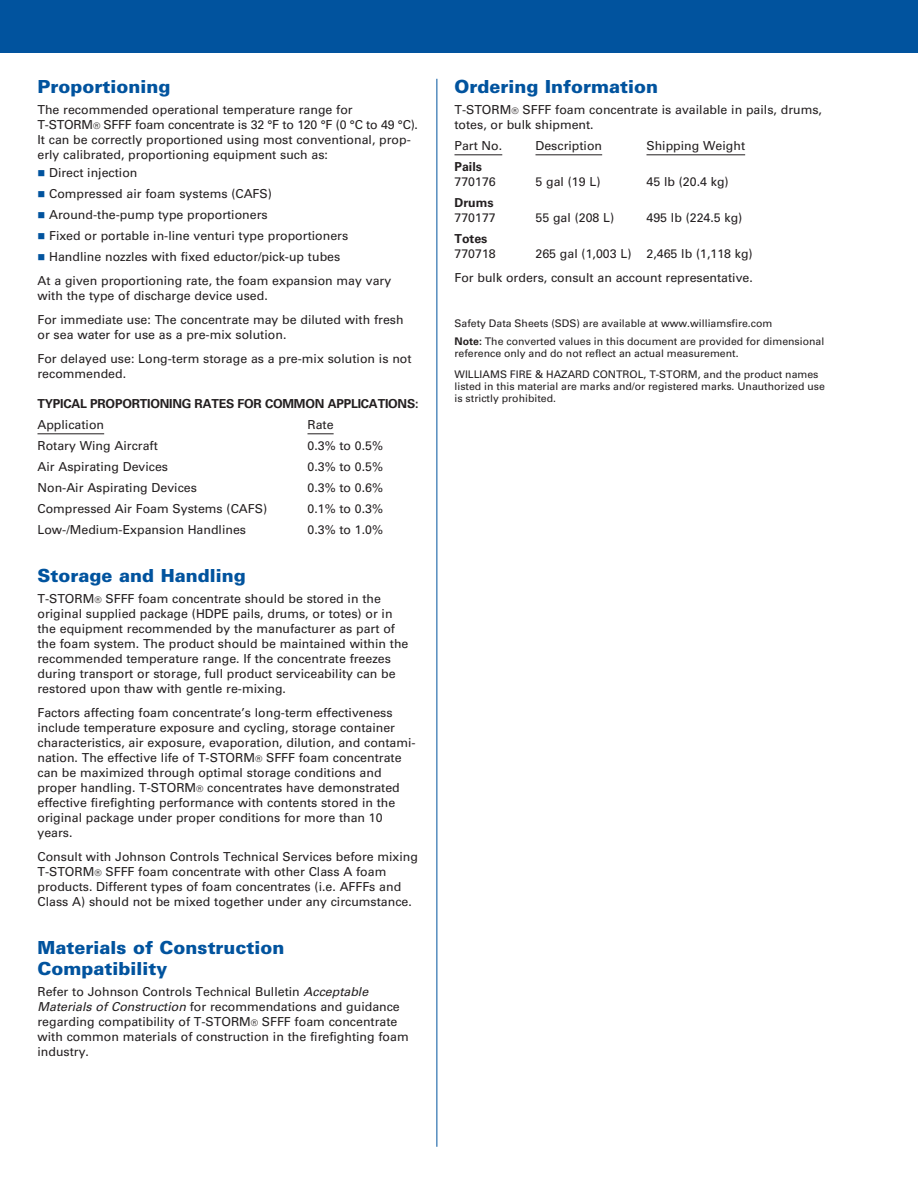
<style>
.page{position:relative;width:918px;height:1188px;background:#fff}
.page>*{position:absolute;margin:0;border:0;box-sizing:border-box;transform-origin:0 0}
._03_12_pt_Blue_Heade{font:900 18px/21px "Univers LT Std";color:#01539e}
._06_Text_8_25{font:12.3px/15px "Univers LT Std";color:#231f20}
._05_Text_1st_Graph{font:12.3px/15px "Univers LT Std";color:#231f20}
._09_Tabbed_Copy{font:12.3px/15px "Univers LT Std";color:#231f20}
._08_Bullet_Text{font:12.3px "Univers LT Std";color:#231f20}
._04_Bold_Subhead{font:700 12.3px "Univers LT Std";letter-spacing:-.02em;color:#231f20}
._07_Bullet_Text_1st{font:12.3px "Univers LT Std";color:#231f20}
._16_Note_7_pt__type{font:10.5px/12px "Univers LT Std";color:#231f20}
.s1{font-size:9px}
.s2{color:#01539e}
.s3{font-style:italic}
.s4{font-weight:700}
</style>
<div class="page">
<div style="left:0;top:0;width:918px;height:52px;background:#01539e"></div>
<hr style="left:436px;top:79px;width:1px;height:1068px;background:#01539e">
<hr style="left:38px;top:433px;width:66px;height:1px;background:#231f20">
<svg style="left:308px;top:433px;width:26px;height:1px"></svg>
<hr style="left:454px;top:154px;width:48px;height:1px;background:#231f20">
<hr style="left:536px;top:154px;width:66px;height:1px;background:#231f20">
<hr style="left:646px;top:154px;width:99px;height:1px;background:#231f20">
<p class="_03_12_pt_Blue_Heade" style="left:38px;top:76px;width:135px">Proportioning</p>
<p class="_05_Text_1st_Graph" style="left:38px;top:103px;width:382px">The recommended operational temperature range for T-STORM<span class="s1">®</span> SFFF foam concentrate is 32 °F to 120 °F (0 °C to 49 °C).<br>It can be correctly proportioned using most conventional, prop&shy;erly calibrated, proportioning equipment such as:</p>
<p class="_07_Bullet_Text_1st" style="left:38px;top:166px;width:101px"><span class="s2">■</span> Direct injection</p>
<p class="_08_Bullet_Text" style="left:38px;top:187px;width:236px"><span class="s2">■</span> Compressed air foam systems (CAFS)</p>
<p class="_08_Bullet_Text" style="left:38px;top:208px;width:232px"><span class="s2">■</span> Around-the-pump type proportioners</p>
<p class="_08_Bullet_Text" style="left:38px;top:229px;width:312px"><span class="s2">■</span> Fixed or portable in-line venturi type proportioners</p>
<p class="_08_Bullet_Text" style="left:38px;top:250px;width:304px"><span class="s2">■</span> Handline nozzles with fixed eductor/pick-up tubes</p>
<p class="_06_Text_8_25" style="left:38px;top:274px;width:355px">At a given proportioning rate, the foam expansion may vary with the type of discharge device used.</p>
<p class="_06_Text_8_25" style="left:38px;top:313px;width:368px">For immediate use: The concentrate may be diluted with fresh or sea water for use as a pre-mix solution.</p>
<p class="_06_Text_8_25" style="left:38px;top:352px;width:376px">For delayed use: Long-term storage as a pre-mix solution is not recommended.</p>
<p class="_04_Bold_Subhead" style="left:38px;top:397px;width:383px">TYPICAL PROPORTIONING RATES FOR COMMON APPLICATIONS:</p>
<p class="_09_Tabbed_Copy" style="left:38px;top:418px;width:68px">Application</p>
<p class="_09_Tabbed_Copy" style="left:308px;top:418px;width:28px">Rate</p>
<p class="_09_Tabbed_Copy" style="left:38px;top:439px;width:122px">Rotary Wing Aircraft</p>
<p class="_09_Tabbed_Copy" style="left:307px;top:439px;width:77px">0.3% to 0.5%</p>
<p class="_09_Tabbed_Copy" style="left:38px;top:460px;width:132px">Air Aspirating Devices</p>
<p class="_09_Tabbed_Copy" style="left:307px;top:460px;width:77px">0.3% to 0.5%</p>
<p class="_09_Tabbed_Copy" style="left:38px;top:481px;width:161px">Non-Air Aspirating Devices</p>
<p class="_09_Tabbed_Copy" style="left:307px;top:481px;width:77px">0.3% to 0.6%</p>
<p class="_09_Tabbed_Copy" style="left:38px;top:502px;width:231px">Compressed Air Foam Systems (CAFS)</p>
<p class="_09_Tabbed_Copy" style="left:307px;top:502px;width:77px">0.1% to 0.3%</p>
<p class="_09_Tabbed_Copy" style="left:38px;top:523px;width:210px">Low-/Medium-Expansion Handlines</p>
<p class="_09_Tabbed_Copy" style="left:307px;top:523px;width:77px">0.3% to 1.0%</p>
<p class="_03_12_pt_Blue_Heade" style="left:38px;top:565px;width:210px">Storage and Handling</p>
<p class="_05_Text_1st_Graph" style="left:38px;top:592px;width:372px">T-STORM<span class="s1">®</span> SFFF foam concentrate should be stored in the original supplied package (HDPE pails, drums, or totes) or in the equipment recommended by the manufacturer as part of the foam system. The product should be maintained within the recommended temperature range. If the concentrate freezes during transport or storage, full product serviceability can be restored upon thaw with gentle re-mixing.</p>
<p class="_06_Text_8_25" style="left:38px;top:706px;width:380px">Factors affecting foam concentrate’s long-term effectiveness include temperature exposure and cycling, storage container characteristics, air exposure, evaporation, dilution, and contami&shy;nation. The effective life of T-STORM<span class="s1">®</span> SFFF foam concentrate can be maximized through optimal storage conditions and proper handling. T-STORM<span class="s1">®</span> concentrates have demonstrated effective firefighting performance with contents stored in the original package under proper conditions for more than 10 years.</p>
<p class="_06_Text_8_25" style="left:38px;top:850px;width:382px">Consult with Johnson Controls Technical Services before mixing T-STORM<span class="s1">®</span> SFFF foam concentrate with other Class A foam products. Different types of foam concentrates (i.e. AFFFs and Class A) should not be mixed together under any circumstance.</p>
<p class="_03_12_pt_Blue_Heade" style="left:38px;top:937px;width:249px">Materials of Construction<br>Compatibility</p>
<p class="_05_Text_1st_Graph" style="left:38px;top:985px;width:373px">Refer to Johnson Controls Technical Bulletin <span class="s3">Acceptable Materials of Construction</span> for recommendations and guidance regarding compatibility of T-STORM<span class="s1">®</span> SFFF foam concentrate with common materials of construction in the firefighting foam industry.</p>
<p class="_03_12_pt_Blue_Heade" style="left:454px;top:76px;width:205px">Ordering Information</p>
<p class="_05_Text_1st_Graph" style="left:454px;top:103px;width:369px">T-STORM<span class="s1">®</span> SFFF foam concentrate is available in pails, drums, totes, or bulk shipment.</p>
<p class="_09_Tabbed_Copy" style="left:454px;top:139px;width:49px">Part No.</p>
<p class="_09_Tabbed_Copy" style="left:536px;top:139px;width:68px">Description</p>
<p class="_09_Tabbed_Copy" style="left:646px;top:139px;width:100px">Shipping Weight</p>
<p class="_09_Tabbed_Copy" style="left:454px;top:160px;width:43px"><span class="s4">Pails<br></span>770176</p>
<p class="_09_Tabbed_Copy" style="left:535px;top:175px;width:67px">5 gal (19 L)</p>
<p class="_09_Tabbed_Copy" style="left:646px;top:175px;width:84px">45 lb (20.4 kg)</p>
<p class="_09_Tabbed_Copy" style="left:454px;top:196px;width:43px"><span class="s4">Drums<br></span>770177</p>
<p class="_09_Tabbed_Copy" style="left:535px;top:211px;width:80px">55 gal (208 L)</p>
<p class="_09_Tabbed_Copy" style="left:646px;top:211px;width:97px">495 lb (224.5 kg)</p>
<p class="_09_Tabbed_Copy" style="left:454px;top:232px;width:43px"><span class="s4">Totes<br></span>770718</p>
<p class="_09_Tabbed_Copy" style="left:535px;top:247px;width:219px">265 gal (1,003 L) 2,465 lb (1,118 kg)</p>
<p class="_06_Text_8_25" style="left:454px;top:271px;width:300px">For bulk orders, consult an account representative.</p>
<p class="_16_Note_7_pt__type" style="left:454px;top:318px;width:319px">Safety Data Sheets (SDS) are available at www.williamsfire.com</p>
<p class="_16_Note_7_pt__type" style="left:454px;top:336px;width:371px"><span class="s4">Note:</span> The converted values in this document are provided for dimensional reference only and do not reflect an actual measurement.</p>
<p class="_16_Note_7_pt__type" style="left:454px;top:369px;width:372px">WILLIAMS FIRE &amp; HAZARD CONTROL, T-STORM, and the product names listed in this material are marks and/or registered marks. Unauthorized use is strictly prohibited.</p>
</div>
